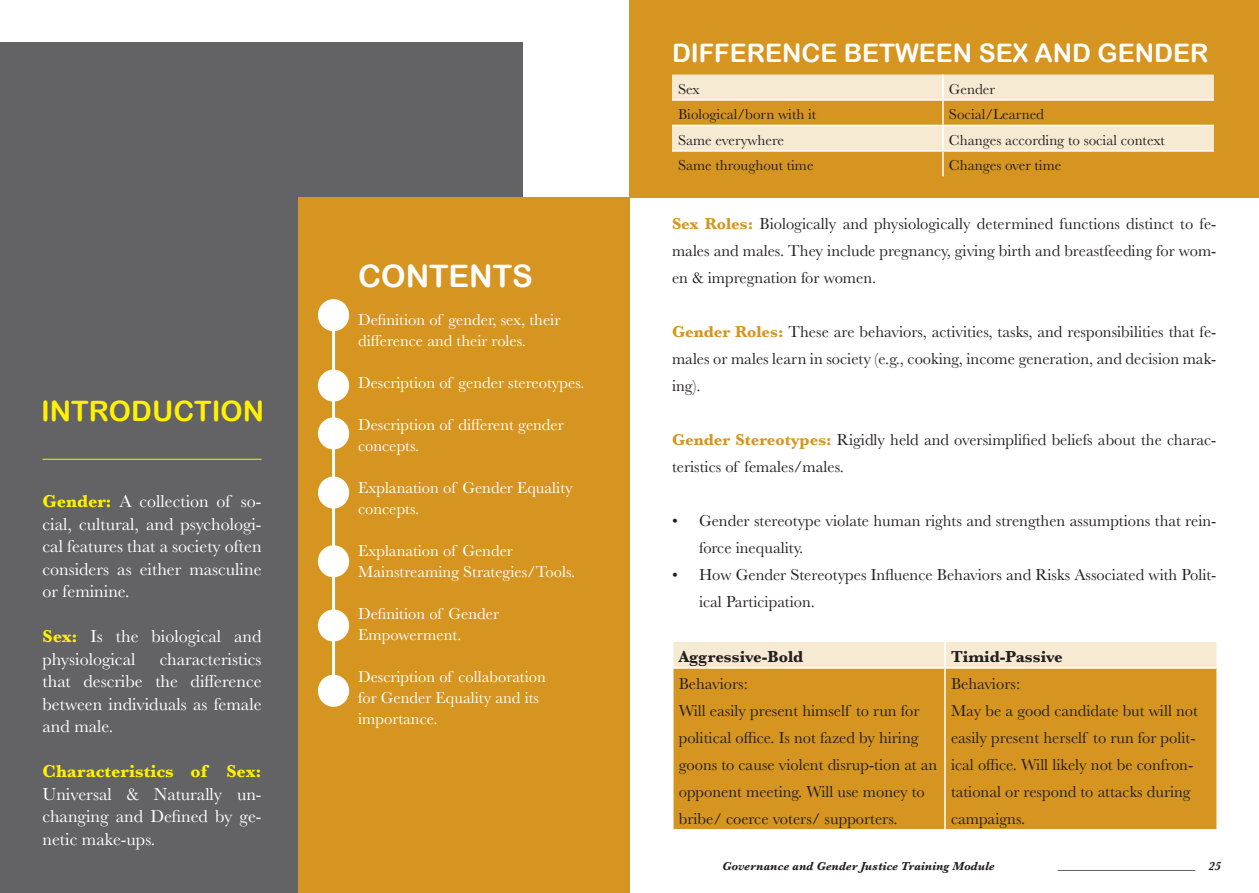
<style>
.page{position:relative;width:1259px;height:893px;background:#fff}
.page>*{position:absolute;margin:0;border:0;box-sizing:border-box;transform-origin:0 0}
.t1{font:31.05px "Arial Rounded MT Bold";color:#fff}
.t2{font:28.05px "Arial Rounded MT Bold";color:#fff101}
.t3{font:25.5px "Arial Rounded MT Bold";color:#fff}
.t4{font:18px/22.5px "Baskerville";color:#fff;text-align:justify}
.t5{font:700 18px "Baskerville";color:#fff101}
.t6{font:16.5px/27px "Baskerville";color:#231f20}
.t7{font:16.5px/21px "Baskerville";color:#fff}
.t8{font:700 16.5px "Baskerville";color:#231f20}
.t9{font:15px "Baskerville";color:#231f20}
.t10{font:italic 700 12px "Baskerville";color:#231f20}
.s1{font-weight:700;color:#fff101}
.s2{font-weight:700;color:#d69521}
</style>
<div class="page">
<hr style="left:1057px;top:870px;width:138px;height:1px;background:#636366">
<div style="left:0;top:43px;width:522px;height:850px;background:#636366"></div>
<div style="left:298px;top:198px;width:331px;height:695px;background:#d69521"></div>
<hr style="left:43px;top:459px;width:218px;height:1px;background:#fdef01">
<div style="left:318px;top:675px;width:31px;height:32px;background:#fff;border-radius:50%"></div>
<div style="left:318px;top:545px;width:31px;height:32px;background:#fff;border-radius:50%"></div>
<div style="left:318px;top:417px;width:31px;height:32px;background:#fff;border-radius:50%"></div>
<div style="left:318px;top:609px;width:31px;height:32px;background:#fff;border-radius:50%"></div>
<div style="left:318px;top:477px;width:31px;height:32px;background:#fff;border-radius:50%"></div>
<div style="left:318px;top:370px;width:31px;height:32px;background:#fff;border-radius:50%"></div>
<div style="left:318px;top:299px;width:31px;height:32px;background:#fff;border-radius:50%"></div>
<hr style="left:332px;top:304px;width:3px;height:392px;background:#fff">
<div style="left:629px;top:0;width:630px;height:198px;background:#d69521"></div>
<svg style="left:672px;top:75px;width:542px;height:101px"></svg>
<div style="left:673px;top:669px;width:543px;height:160px;background:#d69521"></div>
<div style="left:673px;top:642px;width:543px;height:25px;background:#f7ead3"></div>
<hr style="left:944px;top:669px;width:1px;height:160px;background:#fff">
<h2 class="t2" style="left:41px;top:394px;width:224px">INTRODUCTION</h2>
<p class="t4" style="left:43px;top:490px;width:220px"><span class="s1">Gender:</span> A collection of so&shy;cial, cultural, and psychologi&shy;cal features that a society often considers as either masculine or feminine.</p>
<p class="t4" style="left:43px;top:625px;width:220px"><span class="s1">Sex:</span> Is the biological and physiological</p>
<p class="t4" style="left:43px;top:648px;width:220px;text-indent:117px">characteristics that describe the difference between individuals as female and male.</p>
<p class="t5" style="left:43px;top:759px;width:220px">Characteristics of Sex:</p>
<p class="t4" style="left:43px;top:783px;width:220px">Universal &amp; Naturally un&shy;changing and Defined by ge&shy;netic make-ups.</p>
<h1 class="t1" style="left:358px;top:257px;width:176px">CONTENTS</h1>
<p class="t7" style="left:358px;top:309px;width:204px">Definition of gender, sex, their difference and their roles.</p>
<p class="t7" style="left:358px;top:372px;width:228px">Description of gender stereotypes.</p>
<p class="t7" style="left:358px;top:414px;width:207px">Description of different gender concepts.</p>
<p class="t7" style="left:358px;top:477px;width:216px">Explanation of Gender Equality concepts.</p>
<p class="t7" style="left:358px;top:540px;width:219px">Explanation of Gender<br>Mainstreaming Strategies/Tools.</p>
<p class="t7" style="left:358px;top:603px;width:142px">Definition of Gender<br>Empowerment.</p>
<p class="t7" style="left:358px;top:666px;width:189px">Description of collaboration for Gender Equality and its importance.</p>
<h3 class="t3" style="left:672px;top:38px;width:538px">DIFFERENCE BETWEEN SEX AND GENDER</h3>
<p class="t9" style="left:678px;top:80px;width:23px">Sex</p>
<p class="t9" style="left:949px;top:80px;width:47px">Gender</p>
<p class="t9" style="left:678px;top:105px;width:140px">Biological/born with it</p>
<p class="t9" style="left:949px;top:105px;width:97px">Social/Learned</p>
<p class="t9" style="left:678px;top:131px;width:108px">Same everywhere</p>
<p class="t9" style="left:949px;top:131px;width:217px">Changes according to social context</p>
<p class="t9" style="left:678px;top:156px;width:137px">Same throughout time</p>
<p class="t9" style="left:949px;top:156px;width:114px">Changes over time</p>
<p class="t6" style="left:672px;top:211px;width:546px;text-align:justify"><span class="s2">Sex Roles:</span> Biologically and physiologically determined functions distinct to fe&shy;males and males. They include pregnancy, giving birth and breastfeeding for wom&shy;en &amp; impregnation for women.</p>
<p class="t6" style="left:672px;top:319px;width:546px;text-align:justify"><span class="s2">Gender Roles:</span> These are behaviors, activities, tasks, and responsibilities that fe&shy;males or males learn in society (e.g., cooking, income generation, and decision mak&shy;ing).</p>
<p class="t6" style="left:672px;top:427px;width:546px"><span class="s2">Gender Stereotypes:</span> Rigidly held and oversimplified beliefs about the charac&shy;teristics of females/males.</p>
<p class="t6" style="left:699px;top:508px;width:519px;text-indent:-27px">• Gender stereotype violate human rights and strengthen assumptions that rein&shy;force inequality.</p>
<p class="t6" style="left:699px;top:562px;width:519px;text-indent:-27px">• How Gender Stereotypes Influence Behaviors and Risks Associated with Polit&shy;ical Participation.</p>
<p class="t8" style="left:679px;top:645px;width:126px">Aggressive-Bold</p>
<p class="t8" style="left:951px;top:645px;width:113px">Timid-Passive</p>
<p class="t6" style="left:679px;top:670px;width:260px">Behaviors:<br>Will easily present himself to run for political office. Is not fazed by hiring goons to cause violent disrup-tion at an opponent meeting. Will use money to bribe/ coerce voters/ supporters.</p>
<p class="t6" style="left:951px;top:670px;width:248px">Behaviors:<br>May be a good candidate but will not easily present herself to run for polit&shy;ical office. Will likely not be confron&shy;tational or respond to attacks during campaigns.</p>
<p class="t10" style="left:722px;top:858px;width:274px">Governance and Gender Justice Training Module</p>
<p class="t10" style="left:1208px;top:858px;width:14px">25</p>
</div>
